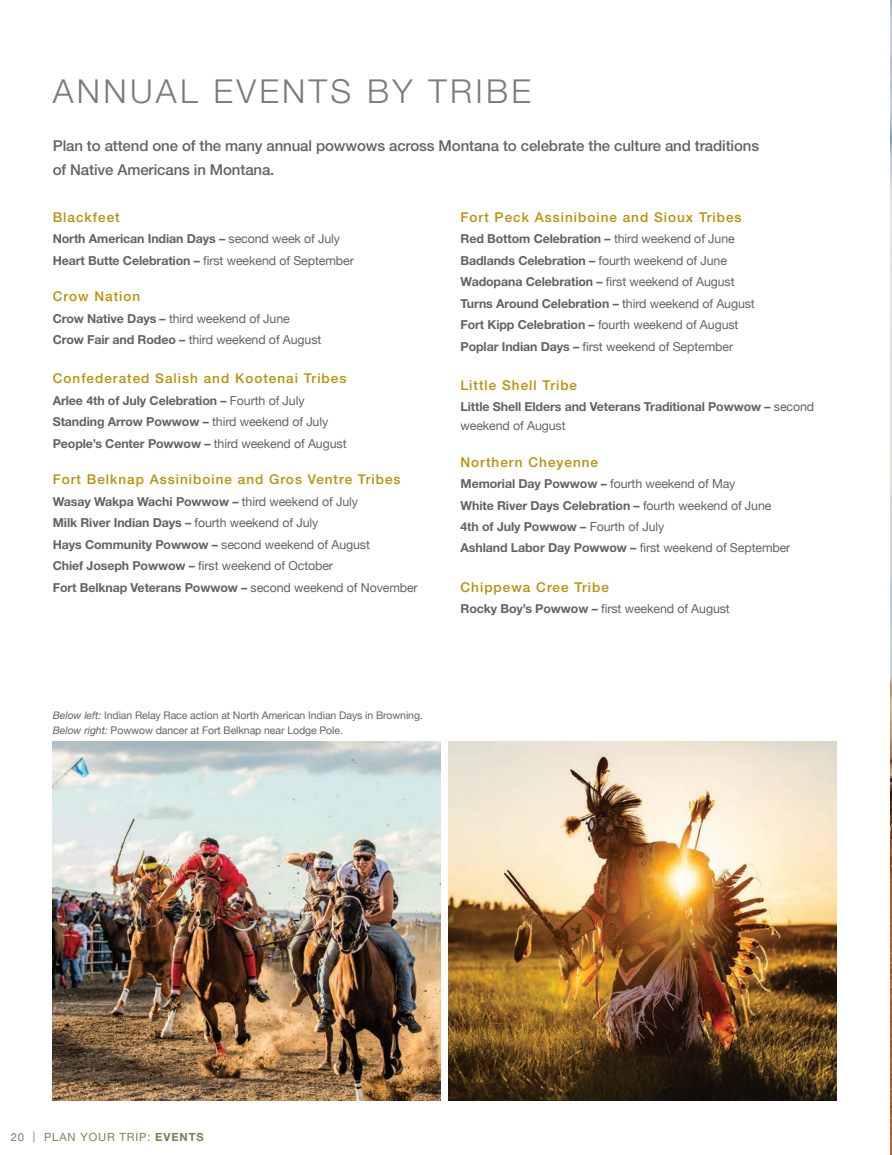
<style>
.page{position:relative;width:892px;height:1155px;background:#fff}
.page>*{position:absolute;margin:0;border:0;box-sizing:border-box;transform-origin:0 0}
.t1{font:300 33px "Helvetica Neue";letter-spacing:.1em;color:#636366}
.Intro_Page_Paragraph{font:500 15px/24.8px "Helvetica Neue";letter-spacing:-.01em;color:#636366}
.Standard_Body{font:500 13.5px "Helvetica Neue";letter-spacing:.075em;color:#ba9006}
.Standard_Body-2{font:700 12.3px/18.8px "Helvetica Neue";letter-spacing:-.01em;color:#636366}
.Standard_Body-3{font:12.3px "Helvetica Neue";letter-spacing:-.01em;color:#636366}
.t2{font:11.25px "Helvetica Neue";letter-spacing:.075em;color:#748554}
.t3{font:10.5px/15px "Helvetica Neue";letter-spacing:-.01em;color:#636366}
.s1{font-weight:400}
.s2{font-weight:700}
.s3{font-style:italic}
</style>
<div class="page">
<img style="left:890px;top:0;width:1px;height:1154px">
<img style="left:53px;top:741px;width:387px;height:359px">
<img style="left:448px;top:741px;width:388px;height:359px">
<h1 class="t1" style="left:53px;top:71px;width:479px">ANNUAL EVENTS BY TRIBE</h1>
<p class="Intro_Page_Paragraph" style="left:53px;top:133px;width:707px">Plan to attend one of the many annual powwows across Montana to celebrate the culture and traditions of Native Americans in Montana.</p>
<p class="Standard_Body" style="left:460px;top:209px;width:282px">Fort Peck Assiniboine and Sioux Tribes</p>
<p class="Standard_Body-2" style="left:460px;top:229px;width:275px">Red Bottom Celebration – <span class="s1">third weekend of June</span></p>
<p class="Standard_Body-2" style="left:460px;top:251px;width:268px">Badlands Celebration – <span class="s1">fourth weekend of June</span></p>
<p class="Standard_Body-2" style="left:460px;top:272px;width:275px">Wadopana Celebration – <span class="s1">first weekend of August</span></p>
<p class="Standard_Body-2" style="left:460px;top:294px;width:296px">Turns Around Celebration – <span class="s1">third weekend of August</span></p>
<p class="Standard_Body-3" style="left:460px;top:316px;width:279px"><span class="s2">Fort Kipp Celebration –</span> fourth weekend of August</p>
<p class="Standard_Body-3" style="left:460px;top:337px;width:274px"><span class="s2">Poplar Indian Days –</span> first weekend of September</p>
<p class="Standard_Body" style="left:460px;top:377px;width:118px">Little Shell Tribe</p>
<p class="Standard_Body-2" style="left:460px;top:397px;width:355px">Little Shell Elders and Veterans Traditional Powwow – <span class="s1">second weekend of August</span></p>
<p class="Standard_Body" style="left:460px;top:453px;width:139px">Northern Cheyenne</p>
<p class="Standard_Body-2" style="left:460px;top:474px;width:276px">Memorial Day Powwow – <span class="s1">fourth weekend of May</span></p>
<p class="Standard_Body-2" style="left:460px;top:495px;width:312px">White River Days Celebration – <span class="s1">fourth weekend of June</span></p>
<p class="Standard_Body-2" style="left:460px;top:517px;width:205px">4th of July Powwow – <span class="s1">Fourth of July</span></p>
<p class="Standard_Body-3" style="left:460px;top:539px;width:331px"><span class="s2">Ashland Labor Day Powwow –</span> first weekend of September</p>
<p class="Standard_Body" style="left:460px;top:578px;width:150px">Chippewa Cree Tribe</p>
<p class="Standard_Body-3" style="left:460px;top:599px;width:271px"><span class="s2">Rocky Boy’s Powwow –</span> first weekend of August</p>
<p class="Standard_Body" style="left:53px;top:209px;width:68px">Blackfeet</p>
<p class="Standard_Body-2" style="left:53px;top:229px;width:289px">North American Indian Days – <span class="s1">second week of July</span></p>
<p class="Standard_Body-3" style="left:53px;top:251px;width:302px"><span class="s2">Heart Butte Celebration –</span> first weekend of September</p>
<p class="Standard_Body" style="left:53px;top:288px;width:89px">Crow Nation</p>
<p class="Standard_Body-3" style="left:53px;top:309px;width:238px"><span class="s2">Crow Native Days –</span> third weekend of June</p>
<p class="Standard_Body-3" style="left:53px;top:331px;width:270px"><span class="s2">Crow Fair and Rodeo –</span> third weekend of August</p>
<p class="Standard_Body" style="left:53px;top:370px;width:295px">Confederated Salish and Kootenai Tribes</p>
<p class="Standard_Body-2" style="left:53px;top:391px;width:253px">Arlee 4th of July Celebration – <span class="s1">Fourth of July</span></p>
<p class="Standard_Body-2" style="left:53px;top:412px;width:277px">Standing Arrow Powwow – <span class="s1">third weekend of July</span></p>
<p class="Standard_Body-2" style="left:53px;top:433px;width:295px">People’s Center Powwow – <span class="s1">third weekend of August</span></p>
<p class="Standard_Body" style="left:53px;top:471px;width:349px">Fort Belknap Assiniboine and Gros Ventre Tribes</p>
<p class="Standard_Body-2" style="left:53px;top:491px;width:306px">Wasay Wakpa Wachi Powwow – <span class="s1">third weekend of July</span></p>
<p class="Standard_Body-2" style="left:53px;top:513px;width:267px">Milk River Indian Days – <span class="s1">fourth weekend of July</span></p>
<p class="Standard_Body-3" style="left:53px;top:535px;width:318px"><span class="s2">Hays Community Powwow –</span> second weekend of August</p>
<p class="Standard_Body-3" style="left:53px;top:557px;width:282px"><span class="s2">Chief Joseph Powwow –</span> first weekend of October</p>
<p class="Standard_Body-2" style="left:53px;top:577px;width:366px">Fort Belknap Veterans Powwow – <span class="s1">second weekend of November</span></p>
<p class="t3" style="left:53px;top:708px;width:371px"><span class="s3">Below left:</span> Indian Relay Race action at North American Indian Days in Browning.<br><span class="s3">Below right:</span> Powwow dancer at Fort Belknap near Lodge Pole.</p>
<p class="t2" style="left:11px;top:1128px;width:194px">20 | PLAN YOUR TRIP: <span class="s2">EVENTS</span></p>
</div>
